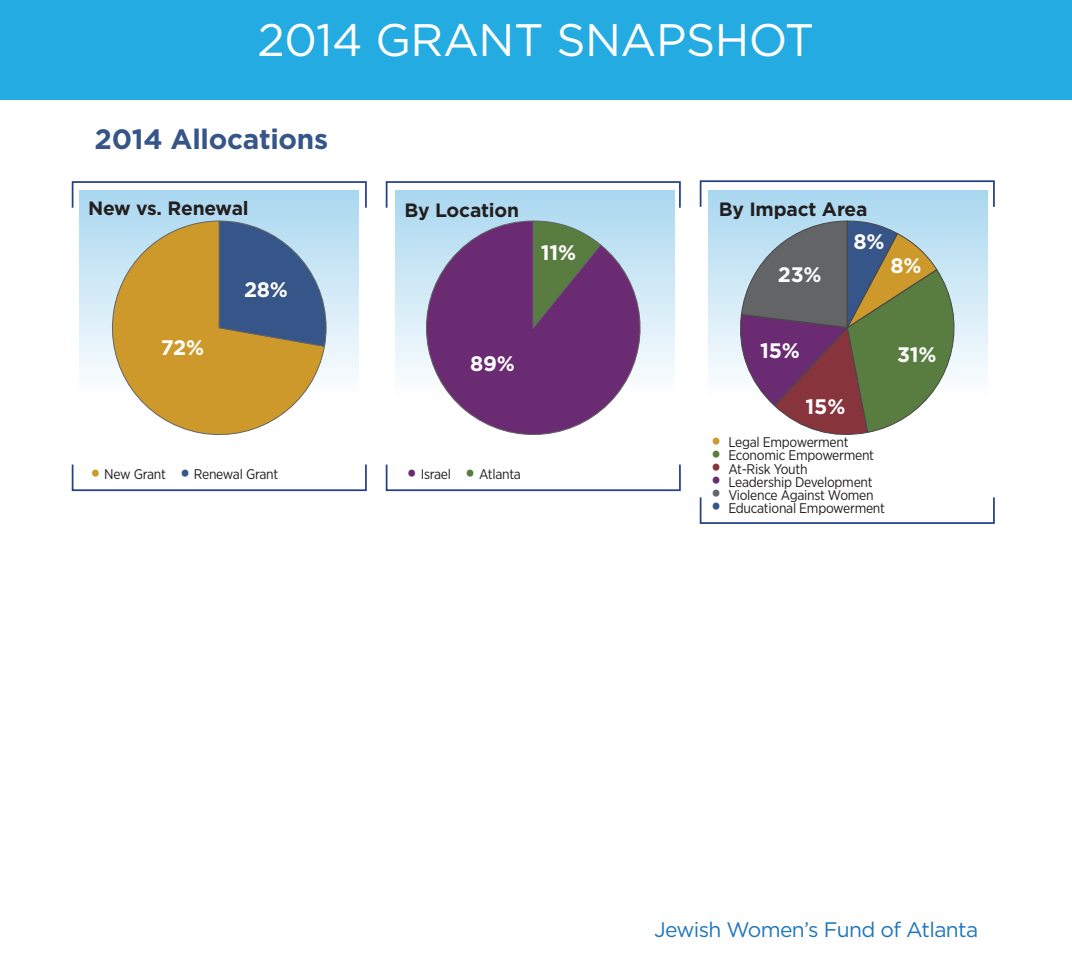
<style>
.page{position:relative;width:1072px;height:977px;background:#fff}
.page>*{position:absolute;margin:0;border:0;box-sizing:border-box;transform-origin:0 0}
.t1{font:45.5px "Gotham";letter-spacing:-.01em;color:#fff}
.t2{font:700 28px "Gotham";letter-spacing:-.01em;color:#365588}
.t3{font:700 21px "Gotham";letter-spacing:-.01em;color:#fff}
.t4{font:21px "Gotham";letter-spacing:-.03em;color:#1f76bd}
.t5{font:700 19.25px "Gotham";letter-spacing:-.01em;color:#231f20}
.t6{font:14px "Gotham Narrow";letter-spacing:-.02em;color:#231f20}
.s1{font-size:28px;color:#cd992a}
.s2{font-size:28px;color:#365588}
.s3{font-size:28px;color:#6a2b72}
.s4{font-size:28px;color:#597d40}
.s5{font-size:28px;color:#88343d}
.s6{font-size:28px;color:#636466}
</style>
<div class="page">
<div style="left:0;top:0;width:1071px;height:100px;background:#24abe1"></div>
<div style="left:79px;top:190px;width:279px;height:207px;background:linear-gradient(to bottom,#a9d7f0,#fefefe)"></div>
<div style="left:72px;top:464px;width:295px;height:27px;border:2px solid #25408f"></div>
<div style="left:72px;top:181px;width:295px;height:28px;border:2px solid #25408f"></div>
<svg style="left:104px;top:220px;width:221px;height:215px"></svg>
<svg style="left:218px;top:220px;width:109px;height:127px;background:#5c7593"></svg>
<div style="left:395px;top:190px;width:279px;height:207px;background:linear-gradient(to bottom,#a9d7f0,#fefefe)"></div>
<div style="left:385px;top:464px;width:295px;height:27px;border:2px solid #25408f"></div>
<div style="left:385px;top:181px;width:295px;height:28px;border:2px solid #25408f"></div>
<svg style="left:413px;top:220px;width:240px;height:215px"></svg>
<svg style="left:532px;top:220px;width:69px;height:109px;background:#666361"></svg>
<div style="left:708px;top:190px;width:279px;height:207px;background:linear-gradient(to bottom,#a9d7f0,#fefefe)"></div>
<div style="left:699px;top:496px;width:295px;height:28px;border:2px solid #25408f"></div>
<div style="left:699px;top:180px;width:295px;height:28px;border:2px solid #25408f"></div>
<svg style="left:737px;top:220px;width:231px;height:215px;background:#898580"></svg>
<p class="t1" style="left:257px;top:11px;width:558px">2014 GRANT SNAPSHOT</p>
<p class="t2" style="left:95px;top:120px;width:235px">2014 Allocations</p>
<p class="t5" style="left:88px;top:195px;width:162px">New vs. Renewal</p>
<p class="t3" style="left:161px;top:333px;width:45px">72%</p>
<p class="t3" style="left:244px;top:275px;width:45px">28%</p>
<p class="t6" style="left:89px;top:466px;width:190px"><span class="s1">•</span> New Grant <span class="s2">•</span> Renewal Grant</p>
<p class="t5" style="left:404px;top:197px;width:116px">By Location</p>
<p class="t3" style="left:540px;top:239px;width:37px">11%</p>
<p class="t3" style="left:470px;top:350px;width:46px">89%</p>
<p class="t6" style="left:406px;top:466px;width:117px"><span class="s3">•</span> Israel <span class="s4">•</span> Atlanta</p>
<p class="t5" style="left:718px;top:196px;width:150px">By Impact Area</p>
<p class="t3" style="left:777px;top:260px;width:45px">23%</p>
<p class="t3" style="left:853px;top:227px;width:33px">8%</p>
<p class="t3" style="left:890px;top:252px;width:33px">8%</p>
<p class="t3" style="left:760px;top:337px;width:41px">15%</p>
<p class="t3" style="left:805px;top:392px;width:41px">15%</p>
<p class="t3" style="left:896px;top:340px;width:41px">31%</p>
<p class="t6" style="left:710px;top:433px;width:140px"><span class="s1">•</span> Legal Empowerment</p>
<p class="t6" style="left:710px;top:447px;width:165px"><span class="s4">•</span> Economic Empowerment</p>
<p class="t6" style="left:710px;top:460px;width:99px"><span class="s5">•</span> At-Risk Youth</p>
<p class="t6" style="left:710px;top:473px;width:164px"><span class="s3">•</span> Leadership Development</p>
<p class="t6" style="left:710px;top:486px;width:165px"><span class="s6">•</span> Violence Against Women</p>
<p class="t6" style="left:710px;top:499px;width:176px"><span class="s2">•</span> Educational Empowerment</p>
<p class="t4" style="left:654px;top:916px;width:325px">Jewish Women’s Fund of Atlanta</p>
</div>
